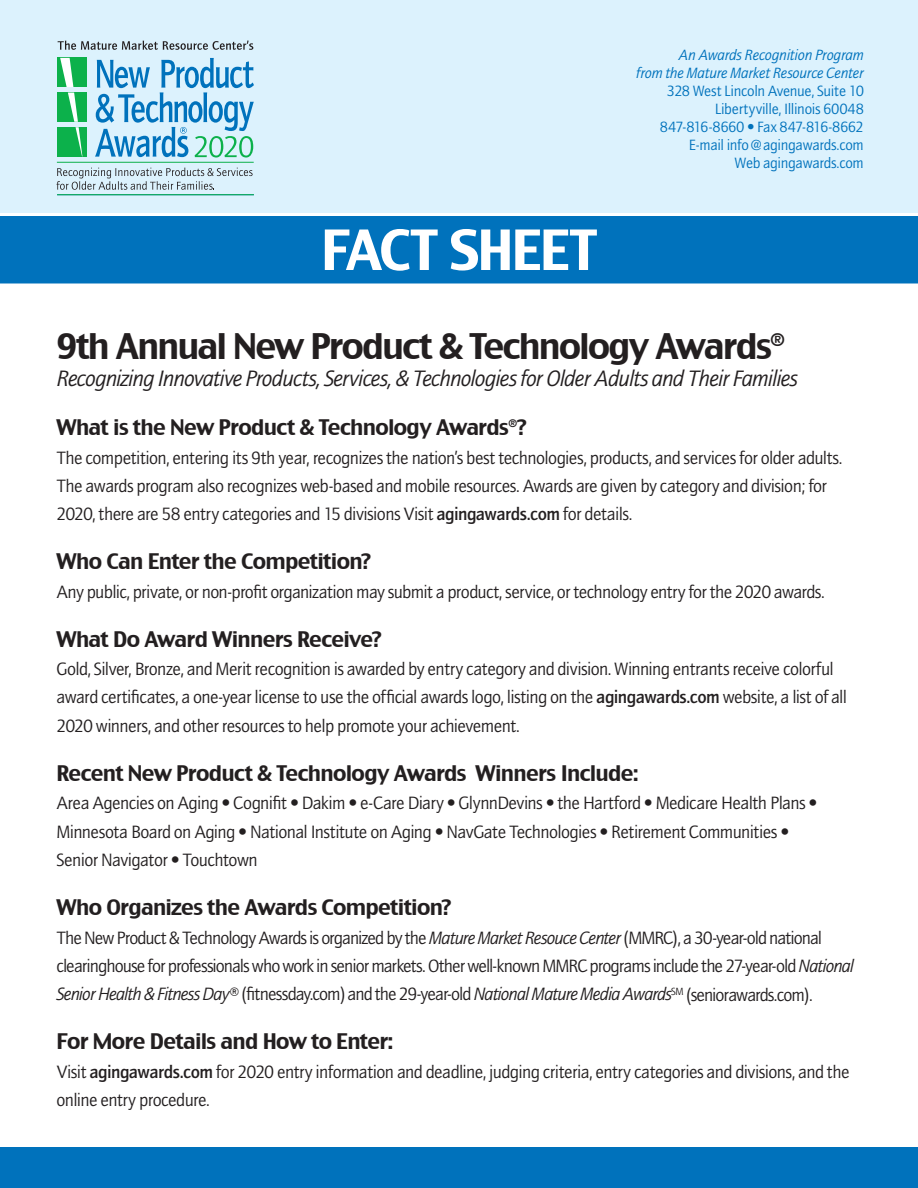
<style>
.page{position:relative;width:918px;height:1188px;background:#fff}
.page>*{position:absolute;margin:0;border:0;box-sizing:border-box;transform-origin:0 0}
.t1{font:54px "Charcoal CY";letter-spacing:-.045em;color:#fff}
.t2{font:34.5px "Charcoal CY";letter-spacing:-.05em;color:#231f20}
.t3{font:italic 22.5px "AT Quay Sans";letter-spacing:-.045em;color:#231f20}
.t4{font:21px "Charcoal CY";letter-spacing:-.035em;color:#231f20}
.t5{font:18px/28.5px "AT Quay Sans";letter-spacing:-.04em;color:#231f20}
.t6{font:15px/18px "AT Quay Sans";letter-spacing:-.025em;color:#0072bc;text-align:right}
.t7{font:italic 15px/18px "AT Quay Sans";letter-spacing:-.02em;color:#0072bc;text-align:right}
.s1{font-weight:500}
.s2{font-style:italic}
</style>
<div class="page">
<div style="left:0;top:0;width:918px;height:216px;background:#dcf2fd"></div>
<div style="left:57px;top:127px;width:29px;height:29px;background:#0cb14b"></div>
<div style="left:57px;top:93px;width:29px;height:29px;background:#0cb14b"></div>
<div style="left:57px;top:58px;width:29px;height:29px;background:#0cb14b"></div>
<svg style="left:60px;top:58px;width:13px;height:29px"></svg>
<svg style="left:68px;top:93px;width:14px;height:63px"></svg>
<svg style="left:56px;top:168px;width:197px;height:22px"></svg>
<hr style="left:57px;top:162px;width:197px;height:1px;background:#0cb14b">
<hr style="left:57px;top:194px;width:197px;height:1px;background:#0cb14b">
<svg style="left:58px;top:40px;width:195px;height:10px"></svg>
<svg style="left:95px;top:58px;width:159px;height:100px"></svg>
<div style="left:0;top:213px;width:918px;height:71px;background:#0072bc"></div>
<div style="left:0;top:1148px;width:918px;height:40px;background:#0072bc"></div>
<h1 class="t1" style="left:321px;top:216px;width:278px">FACT SHEET</h1>
<p class="t7" style="left:636px;top:46px;width:229px">An Awards Recognition Program<br>from the Mature Market Resource Center</p>
<p class="t6" style="left:660px;top:82px;width:206px">328 West Lincoln Avenue, Suite 10<br>Libertyville, Illinois 60048<br>847-816-8660 • Fax 847-816-8662<br>E-mail info@agingawards.com<br>Web agingawards.com</p>
<h2 class="t2" style="left:56px;top:325px;width:730px">9th Annual New Product &amp; Technology Awards®</h2>
<p class="t3" style="left:56px;top:366px;width:743px">Recognizing Innovative Products, Services, &amp; Technologies for Older Adults and Their Families</p>
<p class="t4" style="left:56px;top:414px;width:472px">What is the New Product &amp; Technology Awards®?</p>
<p class="t5" style="left:56px;top:443px;width:788px">The competition, entering its 9th year, recognizes the nation’s best technologies, products, and services for older adults.<br>The awards program also recognizes web-based and mobile resources. Awards are given by category and division; for<br>2020, there are 58 entry categories and 15 divisions Visit <span class="s1">agingawards.com</span> for details.</p>
<p class="t4" style="left:56px;top:548px;width:316px">Who Can Enter the Competition?</p>
<p class="t5" style="left:56px;top:577px;width:770px">Any public, private, or non-profit organization may submit a product, service, or technology entry for the 2020 awards.</p>
<p class="t4" style="left:56px;top:626px;width:326px">What Do Award Winners Receive?</p>
<p class="t5" style="left:56px;top:654px;width:792px">Gold, Silver, Bronze, and Merit recognition is awarded by entry category and division. Winning entrants receive colorful award certificates, a one-year license to use the official awards logo, listing on the <span class="s1">agingawards.com</span> website, a list of all<br>2020 winners, and other resources to help promote your achievement.</p>
<p class="t4" style="left:56px;top:760px;width:584px">Recent New Product &amp; Technology Awards Winners Include:</p>
<p class="t5" style="left:56px;top:789px;width:763px">Area Agencies on Aging • Cognifit • Dakim • e-Care Diary • GlynnDevins • the Hartford • Medicare Health Plans •<br>Minnesota Board on Aging • National Institute on Aging • NavGate Technologies • Retirement Communities •<br>Senior Navigator • Touchtown</p>
<p class="t4" style="left:56px;top:894px;width:396px">Who Organizes the Awards Competition?</p>
<p class="t5" style="left:56px;top:923px;width:799px">The New Product &amp; Technology Awards is organized by the <span class="s2">Mature Market Resouce Center</span> (MMRC), a 30-year-old national clearinghouse for professionals who work in senior markets. Other well-known MMRC programs include the 27-year-old <span class="s2">National<br>Senior Health &amp; Fitness Day</span>® (fitnessday.com) and the 29-year-old <span class="s2">National Mature Media Awards</span><sup>SM</sup> (seniorawards.com).</p>
<p class="t4" style="left:56px;top:1028px;width:339px">For More Details and How to Enter:</p>
<p class="t5" style="left:56px;top:1057px;width:795px">Visit <span class="s1">agingawards.com</span> for 2020 entry information and deadline, judging criteria, entry categories and divisions, and the online entry procedure.</p>
</div>
